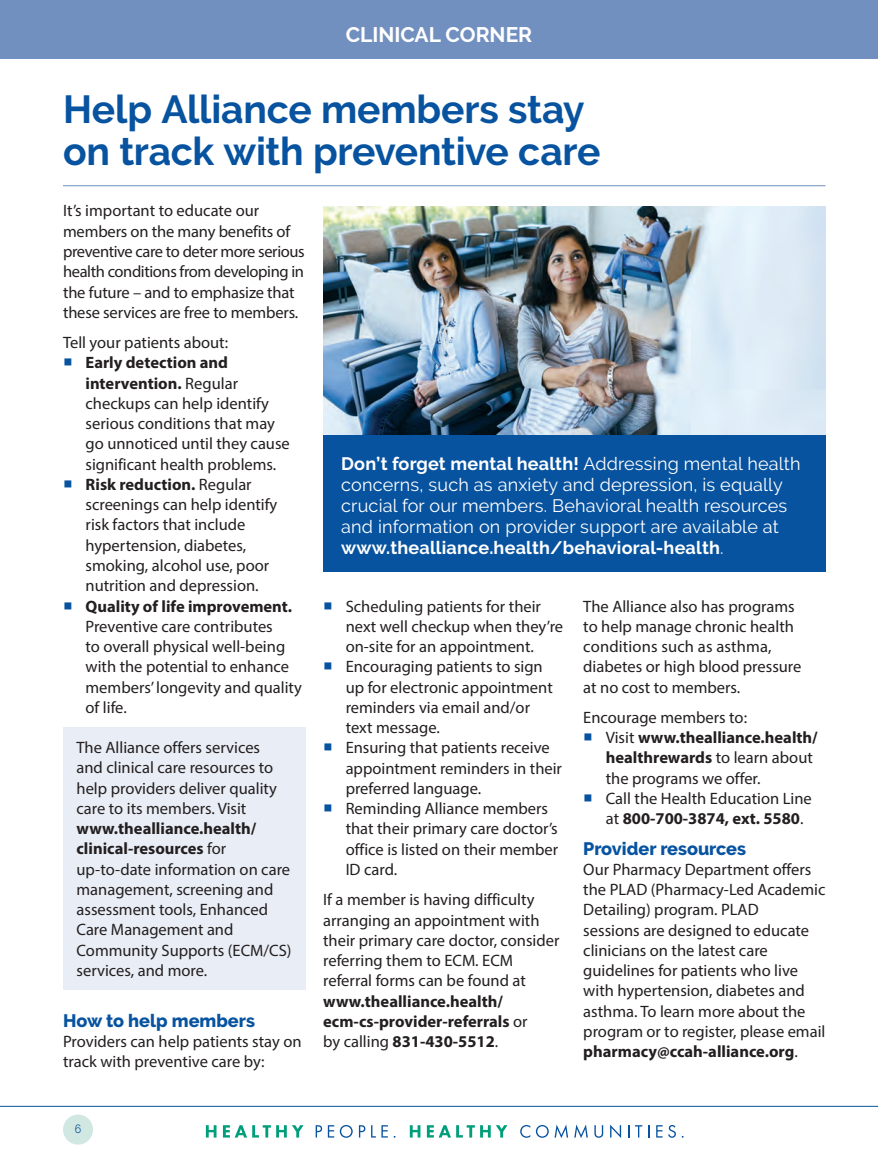
<style>
.page{position:relative;width:878px;height:1175px;background:#fff}
.page>*{position:absolute;margin:0;border:0;box-sizing:border-box;transform-origin:0 0}
.t1{font:700 39px/42px "Raleway";letter-spacing:-.005em;color:#0753a0}
.t2{font:700 21px "Raleway";color:#fff}
.t3{font:18px/21px "Raleway";letter-spacing:.01em;color:#fff}
.t4{font:800 18px "Raleway";color:#0753a0}
.t5{font:16.5px/20.2px "Myriad Pro";color:#231f20}
.t6{font:12px "Raleway";color:#0753a0;scale:.9 1}
.s1{font-family:"Minion Pro";font-weight:500;font-size:24px;color:#0753a0}
.s2{font-weight:700}
</style>
<div class="page">
<div style="left:63px;top:1114px;width:30px;height:30px;background:#d1e7e1;border-radius:50%"></div>
<hr style="left:0;top:1106px;width:878px;height:1px;background:#0753a0">
<svg style="left:206px;top:1125px;width:10px;height:12px"></svg>
<svg style="left:223px;top:1125px;width:80px;height:12px"></svg>
<svg style="left:315px;top:1125px;width:7px;height:12px"></svg>
<svg style="left:328px;top:1125px;width:6px;height:12px"></svg>
<svg style="left:340px;top:1125px;width:12px;height:12px"></svg>
<svg style="left:359px;top:1125px;width:6px;height:12px"></svg>
<svg style="left:371px;top:1125px;width:24px;height:12px"></svg>
<svg style="left:410px;top:1125px;width:10px;height:12px"></svg>
<svg style="left:427px;top:1125px;width:63px;height:12px"></svg>
<svg style="left:496px;top:1125px;width:11px;height:12px"></svg>
<svg style="left:520px;top:1125px;width:10px;height:12px"></svg>
<svg style="left:536px;top:1125px;width:12px;height:12px"></svg>
<svg style="left:554px;top:1124px;width:14px;height:14px"></svg>
<svg style="left:574px;top:1124px;width:14px;height:14px"></svg>
<svg style="left:594px;top:1125px;width:9px;height:12px"></svg>
<svg style="left:610px;top:1124px;width:11px;height:14px"></svg>
<svg style="left:628px;top:1125px;width:1px;height:12px"></svg>
<svg style="left:635px;top:1125px;width:7px;height:12px"></svg>
<svg style="left:648px;top:1125px;width:1px;height:12px"></svg>
<svg style="left:656px;top:1125px;width:6px;height:12px"></svg>
<svg style="left:668px;top:1125px;width:15px;height:12px"></svg>
<div style="left:0;top:0;width:878px;height:59px;background:#7190bf"></div>
<div style="left:63px;top:727px;width:242px;height:262px;background:#e9edf5"></div>
<img style="left:323px;top:206px;width:502px;height:229px">
<div style="left:323px;top:435px;width:502px;height:137px;background:#0753a0"></div>
<hr style="left:63px;top:185px;width:762px;height:1px;background:#7190bf">
<p class="t2" style="left:346px;top:23px;width:188px">CLINICAL CORNER</p>
<h2 class="t1" style="left:63px;top:88px;width:539px">Help Alliance members stay on track with preventive care</h2>
<p class="t5" style="left:63px;top:200px;width:243px">It’s important to educate our members on the many benefits of preventive care to deter more serious health conditions from developing in the future – and to emphasize that these services are free to members.</p>
<p class="t5" style="left:63px;top:332px;width:167px">Tell your patients about:</p>
<p class="t5" style="left:86px;top:352px;width:206px;text-indent:-23px"><span class="s1">■</span> <span class="s2">Early detection and intervention.</span> Regular checkups can help identify serious conditions that may go unnoticed until they cause significant health problems.</p>
<p class="t5" style="left:86px;top:474px;width:193px;text-indent:-23px"><span class="s1">■</span> <span class="s2">Risk reduction.</span> Regular screenings can help identify risk factors that include hypertension, diabetes, smoking, alcohol use, poor nutrition and depression.</p>
<p class="t5" style="left:86px;top:595px;width:218px;text-indent:-23px"><span class="s1">■</span> <span class="s2">Quality of life improvement.<br></span>Preventive care contributes<br>to overall physical well-being with the potential to enhance members’ longevity and quality of life.</p>
<p class="t5" style="left:76px;top:737px;width:216px">The Alliance offers services<br>and clinical care resources to help providers deliver quality care to its members. Visit <span class="s2">www.thealliance.health/ clinical-resources</span> for up-to-date information on care management, screening and assessment tools, Enhanced<br>Care Management and<br>Community Supports (ECM/CS) services, and more.</p>
<h3 class="t4" style="left:63px;top:1010px;width:193px">How to help members</h3>
<p class="t5" style="left:63px;top:1031px;width:240px">Providers can help patients stay on track with preventive care by:</p>
<p class="t3" style="left:341px;top:453px;width:461px"><span class="s2">Don’t forget mental health!</span> Addressing mental health concerns, such as anxiety and depression, is equally crucial for our members. Behavioral health resources and information on provider support are available at <span class="s2">www.thealliance.health/behavioral-health</span>.</p>
<p class="t5" style="left:345px;top:595px;width:219px;text-indent:-23px"><span class="s1">■</span> Scheduling patients for their next well checkup when they’re on-site for an appointment.</p>
<p class="t5" style="left:345px;top:656px;width:209px;text-indent:-23px"><span class="s1">■</span> Encouraging patients to sign up for electronic appointment reminders via email and/or text message.</p>
<p class="t5" style="left:345px;top:737px;width:218px;text-indent:-23px"><span class="s1">■</span> Ensuring that patients receive appointment reminders in their preferred language.</p>
<p class="t5" style="left:345px;top:798px;width:214px;text-indent:-23px"><span class="s1">■</span> Reminding Alliance members that their primary care doctor’s office is listed on their member<br>ID card.</p>
<p class="t5" style="left:323px;top:889px;width:238px">If a member is having difficulty arranging an appointment with their primary care doctor, consider referring them to ECM. ECM referral forms can be found at <span class="s2">www.thealliance.health/ ecm-cs-provider-referrals</span> or<br>by calling <span class="s2">831-430-5512</span>.</p>
<p class="t5" style="left:583px;top:595px;width:220px">The Alliance also has programs to help manage chronic health conditions such as asthma, diabetes or high blood pressure at no cost to members.</p>
<p class="t5" style="left:583px;top:707px;width:165px">Encourage members to:</p>
<p class="t5" style="left:606px;top:727px;width:213px;text-indent:-23px"><span class="s1">■</span> Visit <span class="s2">www.thealliance.health/ healthrewards</span> to learn about the programs we offer.</p>
<p class="t5" style="left:606px;top:788px;width:207px;text-indent:-23px"><span class="s1">■</span> Call the Health Education Line at <span class="s2">800-700-3874, ext. 5580</span>.</p>
<h3 class="t4" style="left:583px;top:838px;width:164px">Provider resources</h3>
<p class="t5" style="left:583px;top:859px;width:244px">Our Pharmacy Department offers the PLAD (Pharmacy-Led Academic<br>Detailing) program. PLAD<br>sessions are designed to educate clinicians on the latest care guidelines for patients who live with hypertension, diabetes and asthma. To learn more about the program or to register, please email <span class="s2">pharmacy@ccah-alliance.org</span>.</p>
<p class="t6" style="left:75px;top:1121px;width:9px">6</p>
</div>
